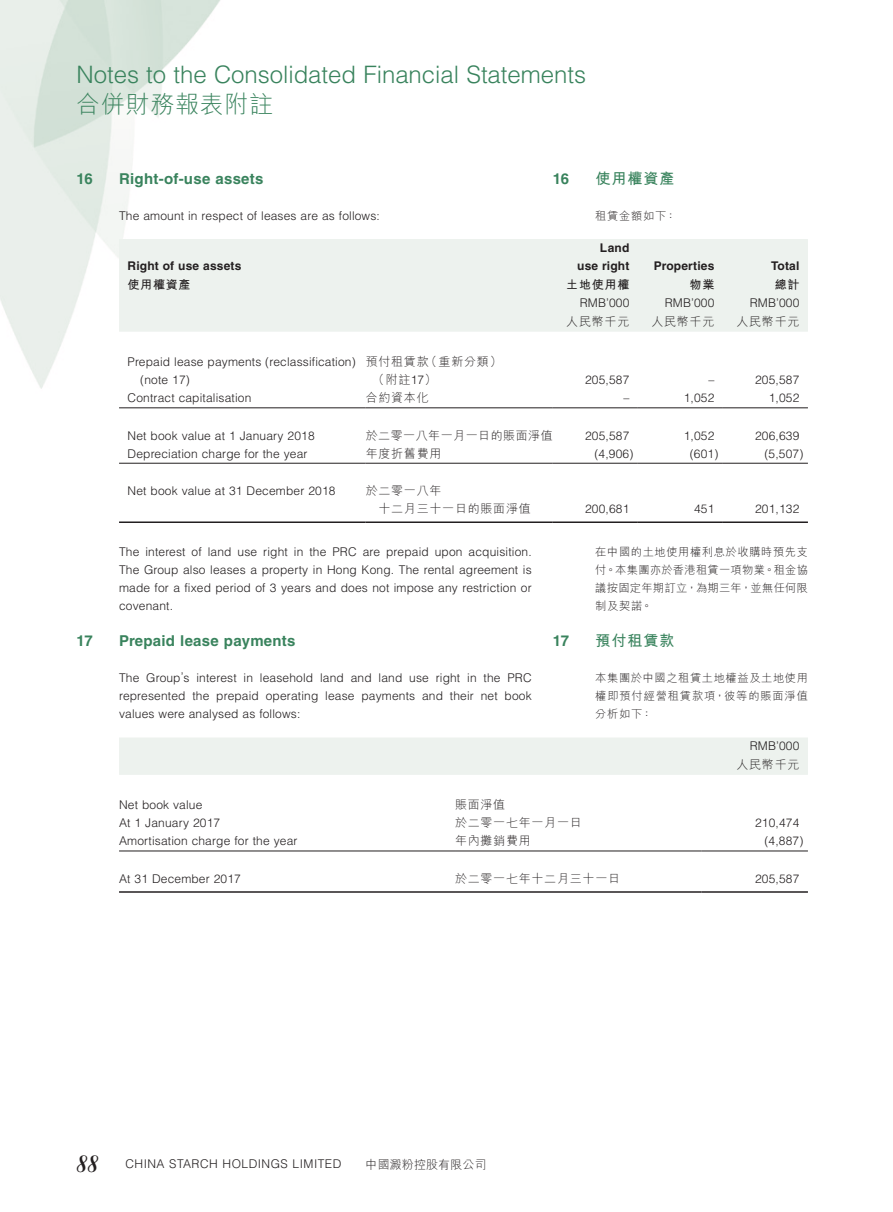
<style>
.page{position:relative;width:893px;height:1212px;background:#fff}
.page>*{position:absolute;margin:0;border:0;box-sizing:border-box;transform-origin:0 0}
.t1{font:300 24px "Helvetica LT Std";color:#39835d}
.t2{font:300 24px "M Hei HK";letter-spacing:.03em;color:#39835d}
.Heading_1{font:700 15px "Helvetica LT Std";letter-spacing:.02em;color:#39835d}
.Heading_1-2{font:700 15px "M Hei HK";letter-spacing:.07em;color:#39835d}
.Body_Text{font:300 12px/18px "Helvetica LT Std";letter-spacing:.015em;color:#231f20;text-align:justify}
.Body_Text-2{font:300 12px/18px "M Hei HK";letter-spacing:.065em;color:#231f20}
.Body_Text-3{font:700 12px "Helvetica LT Std";letter-spacing:.015em;color:#231f20}
.Body_Text-4{font:300 12px "Helvetica LT Std";letter-spacing:.04em;color:#231f20}
.Body_Text-5{font:300 12px "M Hei HK";letter-spacing:.04em;color:#231f20}
.Body_Text-6{font:700 12px "M Hei HK";letter-spacing:.065em;color:#231f20}
.Body_Text-7{font:300 12px "M Hei HK";letter-spacing:.01em;color:#231f20}
.C_Body_Text{font:300 11.25px/18px "M Hei HK";letter-spacing:.055em;color:#231f20;text-align:justify}
.s1{font-family:"Helvetica LT Std"}
.s2{font-family:"Caslon 3 LT Std";font-weight:400;font-style:italic;font-size:22.5px}
</style>
<div class="page">
<img style="left:0;top:0;width:808px;height:852px">
<div style="left:119px;top:239px;width:689px;height:93px;background:#edf2ee"></div>
<hr style="left:119px;top:407px;width:247px;height:1px;background:#231f20">
<hr style="left:366px;top:407px;width:187px;height:1px;background:#231f20">
<hr style="left:553px;top:407px;width:85px;height:1px;background:#231f20">
<hr style="left:638px;top:407px;width:85px;height:1px;background:#231f20">
<hr style="left:723px;top:407px;width:85px;height:1px;background:#231f20">
<hr style="left:119px;top:463px;width:247px;height:1px;background:#231f20">
<hr style="left:366px;top:463px;width:187px;height:1px;background:#231f20">
<hr style="left:553px;top:463px;width:85px;height:1px;background:#231f20">
<hr style="left:638px;top:463px;width:85px;height:1px;background:#231f20">
<hr style="left:723px;top:463px;width:85px;height:1px;background:#231f20">
<hr style="left:119px;top:521px;width:247px;height:2px;background:#231f20">
<hr style="left:366px;top:521px;width:187px;height:2px;background:#231f20">
<hr style="left:553px;top:521px;width:85px;height:2px;background:#231f20">
<hr style="left:638px;top:521px;width:85px;height:2px;background:#231f20">
<hr style="left:723px;top:521px;width:85px;height:2px;background:#231f20">
<div style="left:119px;top:737px;width:689px;height:38px;background:#edf2ee"></div>
<hr style="left:119px;top:850px;width:336px;height:1px;background:#231f20">
<hr style="left:455px;top:850px;width:247px;height:1px;background:#231f20">
<hr style="left:702px;top:850px;width:106px;height:1px;background:#231f20">
<hr style="left:119px;top:891px;width:336px;height:2px;background:#231f20">
<hr style="left:455px;top:891px;width:247px;height:2px;background:#231f20">
<hr style="left:702px;top:891px;width:106px;height:2px;background:#231f20">
<h1 class="t1" style="left:77px;top:60px;width:511px">Notes to the Consolidated Financial Statements</h1>
<h1 class="t2" style="left:77px;top:92px;width:198px">合併財務報表附註</h1>
<p class="Heading_1" style="left:77px;top:169px;width:18px">16</p>
<p class="Heading_1" style="left:119px;top:169px;width:146px">Right-of-use assets</p>
<p class="Body_Text" style="left:119px;top:206px;width:262px">The amount in respect of leases are as follows:</p>
<p class="Body_Text-3" style="left:128px;top:258px;width:115px">Right of use assets</p>
<p class="Heading_1" style="left:553px;top:169px;width:18px">16</p>
<p class="Heading_1-2" style="left:595px;top:167px;width:81px">使用權資產</p>
<p class="C_Body_Text" style="left:595px;top:206px;width:83px">租賃金額如下：</p>
<p class="Body_Text-3" style="left:600px;top:240px;width:31px">Land</p>
<p class="Body_Text-3" style="left:577px;top:258px;width:54px">use right</p>
<p class="Body_Text-3" style="left:654px;top:258px;width:62px">Properties</p>
<p class="Body_Text-3" style="left:771px;top:258px;width:30px">Total</p>
<p class="Body_Text-6" style="left:128px;top:275px;width:65px">使用權資產</p>
<p class="Body_Text-6" style="left:566px;top:275px;width:65px">土地使用權</p>
<p class="Body_Text-6" style="left:690px;top:275px;width:26px">物業</p>
<p class="Body_Text-6" style="left:775px;top:275px;width:26px">總計</p>
<p class="Body_Text" style="left:580px;top:294px;width:51px">RMB’000</p>
<p class="Body_Text" style="left:665px;top:294px;width:51px">RMB’000</p>
<p class="Body_Text" style="left:750px;top:294px;width:51px">RMB’000</p>
<p class="Body_Text-2" style="left:566px;top:312px;width:65px">人民幣千元</p>
<p class="Body_Text-2" style="left:651px;top:312px;width:65px">人民幣千元</p>
<p class="Body_Text-2" style="left:736px;top:312px;width:65px">人民幣千元</p>
<p class="Body_Text" style="left:140px;top:353px;width:217px;text-indent:-13px">Prepaid lease payments (reclassification) (note 17)</p>
<p class="Body_Text-2" style="left:372px;top:353px;width:131px;text-indent:-7px">預付租賃款（重新分類）（附註<span class="s1">17</span>）</p>
<p class="Body_Text" style="left:585px;top:371px;width:46px">205,587</p>
<p class="Body_Text" style="left:708px;top:371px;width:7px">–</p>
<p class="Body_Text" style="left:755px;top:371px;width:46px">205,587</p>
<p class="Body_Text" style="left:128px;top:389px;width:125px">Contract capitalisation</p>
<p class="Body_Text-2" style="left:366px;top:389px;width:65px">合約資本化</p>
<p class="Body_Text" style="left:623px;top:389px;width:7px">–</p>
<p class="Body_Text" style="left:684px;top:389px;width:32px">1,052</p>
<p class="Body_Text" style="left:769px;top:389px;width:32px">1,052</p>
<p class="Body_Text" style="left:128px;top:426px;width:189px">Net book value at 1 January 2018</p>
<p class="Body_Text-5" style="left:366px;top:429px;width:189px">於二零一八年一月一日的賬面淨值</p>
<p class="Body_Text" style="left:585px;top:426px;width:46px">205,587</p>
<p class="Body_Text" style="left:684px;top:426px;width:32px">1,052</p>
<p class="Body_Text" style="left:755px;top:426px;width:46px">206,639</p>
<p class="Body_Text" style="left:128px;top:444px;width:182px">Depreciation charge for the year</p>
<p class="Body_Text-2" style="left:366px;top:444px;width:77px">年度折舊費用</p>
<p class="Body_Text" style="left:594px;top:444px;width:40px">(4,906)</p>
<p class="Body_Text" style="left:690px;top:444px;width:30px">(601)</p>
<p class="Body_Text" style="left:764px;top:444px;width:40px">(5,507)</p>
<p class="Body_Text" style="left:128px;top:482px;width:209px">Net book value at 31 December 2018</p>
<p class="Body_Text-2" style="left:378px;top:481px;width:154px;text-indent:-13px">於二零一八年<br>十二月三十一日的賬面淨值</p>
<p class="Body_Text" style="left:585px;top:500px;width:46px">200,681</p>
<p class="Body_Text" style="left:694px;top:500px;width:22px">451</p>
<p class="Body_Text" style="left:755px;top:500px;width:46px">201,132</p>
<p class="Body_Text" style="left:119px;top:542px;width:414px">The interest of land use right in the PRC are prepaid upon acquisition.<br>The Group also leases a property in Hong Kong. The rental agreement is made for a fixed period of 3 years and does not impose any restriction or covenant.</p>
<p class="Heading_1" style="left:77px;top:631px;width:18px">17</p>
<p class="Heading_1" style="left:119px;top:631px;width:178px">Prepaid lease payments</p>
<p class="Body_Text" style="left:119px;top:668px;width:414px">The Group’s interest in leasehold land and land use right in the PRC represented the prepaid operating lease payments and their net book values were analysed as follows:</p>
<p class="C_Body_Text" style="left:595px;top:543px;width:214px">在中國的土地使用權利息於收購時預先支付。本集團亦於香港租賃一項物業。租金協議按固定年期訂立，為期三年，並無任何限制及契諾。</p>
<p class="Heading_1" style="left:553px;top:632px;width:18px">17</p>
<p class="Heading_1-2" style="left:595px;top:630px;width:81px">預付租賃款</p>
<p class="C_Body_Text" style="left:595px;top:669px;width:214px">本集團於中國之租賃土地權益及土地使用權即預付經營租賃款項，彼等的賬面淨值分析如下：</p>
<p class="Body_Text" style="left:750px;top:737px;width:51px">RMB’000</p>
<p class="Body_Text-2" style="left:736px;top:755px;width:65px">人民幣千元</p>
<p class="Body_Text" style="left:119px;top:796px;width:85px">Net book value</p>
<p class="Body_Text-2" style="left:455px;top:796px;width:52px">賬面淨值</p>
<p class="Body_Text" style="left:119px;top:814px;width:103px">At 1 January 2017</p>
<p class="Body_Text-2" style="left:455px;top:814px;width:128px">於二零一七年一月一日</p>
<p class="Body_Text" style="left:755px;top:814px;width:46px">210,474</p>
<p class="Body_Text" style="left:119px;top:832px;width:180px">Amortisation charge for the year</p>
<p class="Body_Text-2" style="left:455px;top:832px;width:77px">年內攤銷費用</p>
<p class="Body_Text" style="left:764px;top:832px;width:40px">(4,887)</p>
<p class="Body_Text" style="left:119px;top:869px;width:123px">At 31 December 2017</p>
<p class="Body_Text-2" style="left:455px;top:869px;width:167px">於二零一七年十二月三十一日</p>
<p class="Body_Text" style="left:755px;top:869px;width:46px">205,587</p>
<p class="Body_Text-4" style="left:77px;top:1156px;width:266px"><span class="s2">88</span> CHINA STARCH HOLDINGS LIMITED</p>
<p class="Body_Text-7" style="left:366px;top:1158px;width:122px">中國澱粉控股有限公司</p>
</div>
